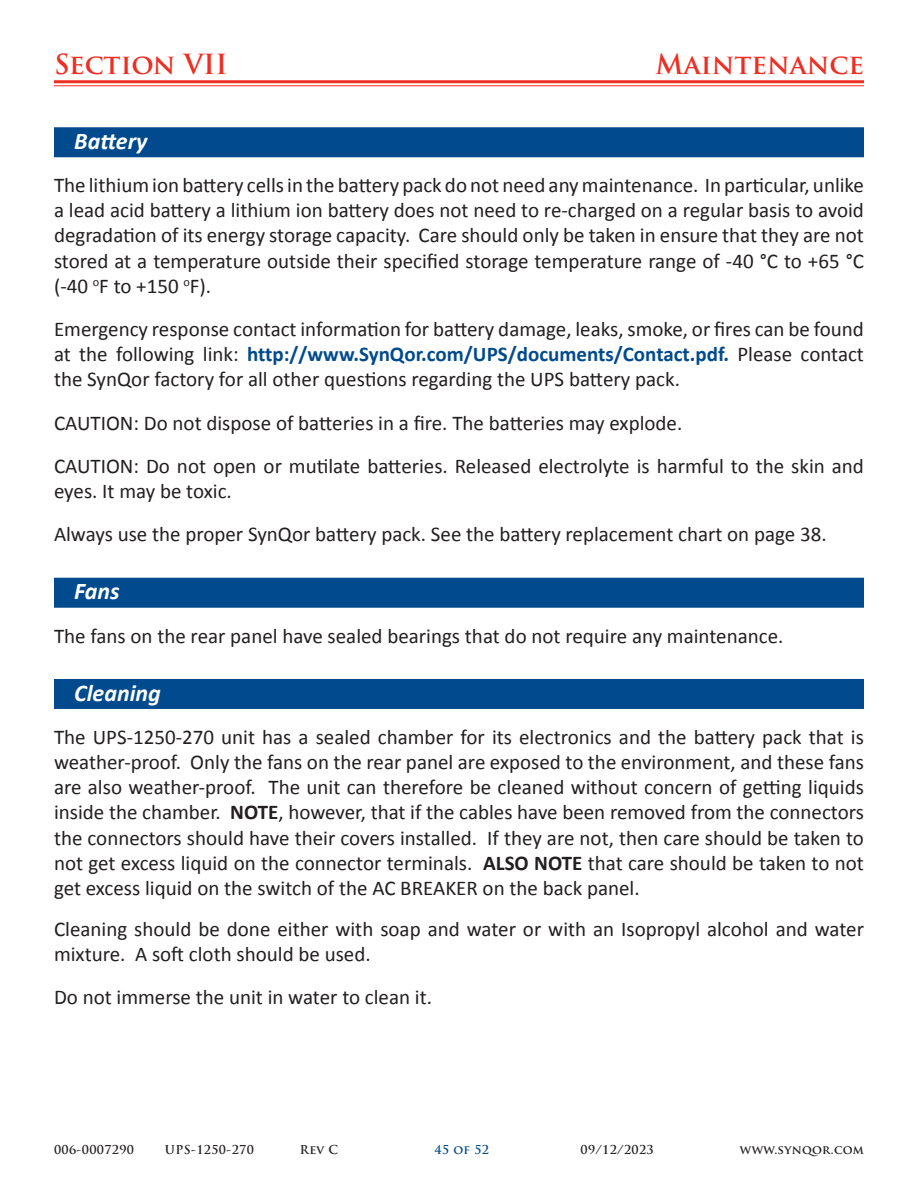
<style>
.page{position:relative;width:918px;height:1188px;background:#fff}
.page>*{position:absolute;margin:0;border:0;box-sizing:border-box;transform-origin:0 0}
.TOC_Section{font:700 27px "Trajan Pro";color:#ee2e22}
.Section_Subhead{font:italic 700 24px "Calibri";color:#fff}
.Body{font:21px/25.2px "Calibri";color:#231f20;text-align:justify}
.t1{font:700 12px "Trajan Pro";letter-spacing:.025em;color:#231f20}
.t2{font:700 12px "Trajan Pro";color:#004a8d}
.s1{font-weight:700;color:#004a8d}
.s2{font-weight:700}
</style>
<div class="page">
<hr style="left:54px;top:80px;width:810px;height:3px;background:#ee2e22">
<hr style="left:54px;top:85px;width:810px;height:1px;background:#ee2e22">
<div style="left:54px;top:127px;width:810px;height:30px;background:#004a8d"></div>
<div style="left:54px;top:578px;width:810px;height:30px;background:#004a8d"></div>
<div style="left:54px;top:679px;width:810px;height:30px;background:#004a8d"></div>
<p class="TOC_Section" style="left:54px;top:48px;width:175px">Section VII</p>
<p class="TOC_Section" style="left:655px;top:48px;width:210px">Maintenance</p>
<p class="Section_Subhead" style="left:74px;top:126px;width:75px">Battery</p>
<p class="Body" style="left:54px;top:172px;width:812px">The lithium ion battery cells in the battery pack do not need any maintenance. In particular, unlike a lead acid battery a lithium ion battery does not need to re-charged on a regular basis to avoid degradation of its energy storage capacity. Care should only be taken in ensure that they are not stored at a temperature outside their specified storage temperature range of -40 °C to +65 °C (-40 <sup>o</sup>F to +150 <sup>o</sup>F).</p>
<p class="Body" style="left:54px;top:316px;width:812px">Emergency response contact information for battery damage, leaks, smoke, or fires can be found at the following link: <span class="s1">http://www.SynQor.com/UPS/documents/Contact.pdf.</span> Please contact the SynQor factory for all other questions regarding the UPS battery pack.</p>
<p class="Body" style="left:54px;top:409px;width:630px">CAUTION: Do not dispose of batteries in a fire. The batteries may explode.</p>
<p class="Body" style="left:54px;top:452px;width:811px">CAUTION: Do not open or mutilate batteries. Released electrolyte is harmful to the skin and eyes. It may be toxic.</p>
<p class="Body" style="left:54px;top:521px;width:774px">Always use the proper SynQor battery pack. See the battery replacement chart on page 38.</p>
<p class="Section_Subhead" style="left:74px;top:576px;width:47px">Fans</p>
<p class="Body" style="left:54px;top:622px;width:731px">The fans on the rear panel have sealed bearings that do not require any maintenance.</p>
<p class="Section_Subhead" style="left:74px;top:678px;width:88px">Cleaning</p>
<p class="Body" style="left:54px;top:723px;width:811px">The UPS-1250-270 unit has a sealed chamber for its electronics and the battery pack that is weather-proof. Only the fans on the rear panel are exposed to the environment, and these fans are also weather-proof. The unit can therefore be cleaned without concern of getting liquids inside the chamber. <span class="s2">NOTE</span>, however, that if the cables have been removed from the connectors the connectors should have their covers installed. If they are not, then care should be taken to not get excess liquid on the connector terminals. <span class="s2">ALSO NOTE</span> that care should be taken to not get excess liquid on the switch of the AC BREAKER on the back panel.</p>
<p class="Body" style="left:54px;top:915px;width:811px">Cleaning should be done either with soap and water or with an Isopropyl alcohol and water mixture. A soft cloth should be used.</p>
<p class="Body" style="left:54px;top:984px;width:380px">Do not immerse the unit in water to clean it.</p>
<p class="t1" style="left:54px;top:1142px;width:82px">006-0007290</p>
<p class="t1" style="left:165px;top:1142px;width:91px">UPS-1250-270</p>
<p class="t1" style="left:300px;top:1142px;width:40px">Rev C</p>
<p class="t2" style="left:435px;top:1142px;width:56px">45 of 52</p>
<p class="t1" style="left:580px;top:1142px;width:75px">09/12/2023</p>
<p class="t1" style="left:740px;top:1142px;width:126px">www.synqor.com</p>
</div>
